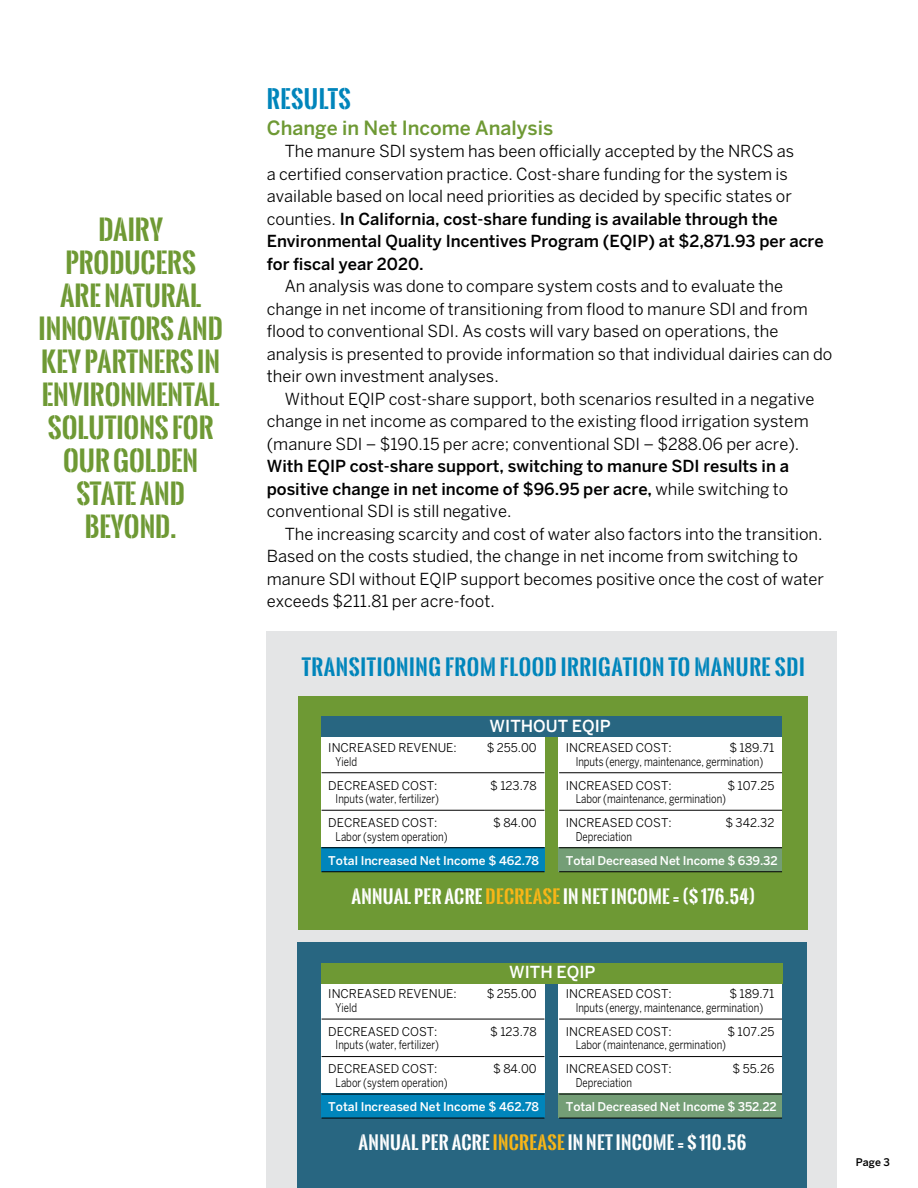
<style>
.page{position:relative;width:918px;height:1188px;background:#fff}
.page>*{position:absolute;margin:0;border:0;box-sizing:border-box;transform-origin:0 0}
.t1{font:700 27px/33px "Oswald Stencil";color:#6e9934;text-align:center}
.SubHead{font:700 24px "Oswald Stencil";letter-spacing:.02em;color:#0085bb}
.SubHead-2{font:700 21.3px "Oswald Stencil";letter-spacing:.03em;color:#0085bb}
.Small_subusb{font:500 19.5px "Benton Sans F";color:#6e9934}
.SubHead-3{font:700 18px "Oswald Stencil";letter-spacing:.02em;color:#fff}
.Body{font:16.5px/22.5px "Benton Sans F";color:#000}
.t2{font:500 16.5px "Benton Sans F";color:#fff}
.TableText{font:12px "Benton Sans F";color:#000;scale:.8 1}
.TableText-2{font:12px "Benton Sans F";color:#000}
.TableText-3{font:500 12px "Benton Sans F";letter-spacing:-.005em;color:#fff}
.t3{font:500 10.5px "Benton Sans F";color:#000}
.s1{font-weight:500}
.s2{color:#f9b617}
</style>
<div class="page">
<div style="left:267px;top:632px;width:570px;height:556px;background:#e4e5e6"></div>
<div style="left:297px;top:943px;width:510px;height:245px;background:#286681"></div>
<div style="left:322px;top:983px;width:223px;height:135px;background:#fff"></div>
<div style="left:559px;top:983px;width:223px;height:135px;background:#fff"></div>
<div style="left:559px;top:1093px;width:223px;height:25px;background:#749e76"></div>
<div style="left:298px;top:696px;width:510px;height:234px;background:#6e9934"></div>
<div style="left:322px;top:1093px;width:223px;height:25px;background:#0085bb"></div>
<hr style="left:322px;top:1019px;width:222px;height:1px;background:#000">
<hr style="left:322px;top:1056px;width:222px;height:1px;background:#000">
<hr style="left:322px;top:1094px;width:222px;height:1px;background:#000">
<hr style="left:322px;top:1118px;width:222px;height:1px;background:#000">
<hr style="left:559px;top:1019px;width:223px;height:1px;background:#000">
<hr style="left:559px;top:1056px;width:223px;height:1px;background:#000">
<hr style="left:559px;top:1094px;width:223px;height:1px;background:#000">
<hr style="left:559px;top:1118px;width:223px;height:1px;background:#000">
<div style="left:322px;top:737px;width:223px;height:135px;background:#fff"></div>
<div style="left:559px;top:737px;width:223px;height:135px;background:#fff"></div>
<div style="left:559px;top:847px;width:223px;height:25px;background:#749e76"></div>
<div style="left:322px;top:847px;width:223px;height:25px;background:#0085bb"></div>
<hr style="left:322px;top:772px;width:222px;height:1px;background:#000">
<hr style="left:322px;top:810px;width:222px;height:1px;background:#000">
<hr style="left:322px;top:847px;width:222px;height:1px;background:#000">
<hr style="left:322px;top:871px;width:222px;height:1px;background:#000">
<hr style="left:559px;top:772px;width:223px;height:1px;background:#000">
<hr style="left:559px;top:810px;width:223px;height:1px;background:#000">
<hr style="left:559px;top:847px;width:223px;height:1px;background:#000">
<hr style="left:559px;top:871px;width:223px;height:1px;background:#000">
<div style="left:322px;top:717px;width:460px;height:20px;background:#286681"></div>
<div style="left:322px;top:963px;width:461px;height:21px;background:#6e9934"></div>
<p class="t1" style="left:39px;top:212px;width:186px">DAIRY<br>PRODUCERS<br>ARE NATURAL<br>INNOVATORS AND<br>KEY PARTNERS IN<br>ENVIRONMENTAL<br>SOLUTIONS FOR<br>OUR GOLDEN<br>STATE AND<br>BEYOND.</p>
<p class="SubHead" style="left:267px;top:81px;width:86px">RESULTS</p>
<p class="Small_subusb" style="left:267px;top:116px;width:288px">Change in Net Income Analysis</p>
<p class="Body" style="left:267px;top:140px;width:559px;text-indent:18px">The manure SDI system has been officially accepted by the NRCS as<br>a certified conservation practice. Cost-share funding for the system is available based on local need priorities as decided by specific states or counties. <span class="s1">In California, cost-share funding is available through the Environmental Quality Incentives Program (EQIP) at $2,871.93 per acre for fiscal year 2020.</span></p>
<p class="Body" style="left:267px;top:275px;width:567px;text-indent:18px">An analysis was done to compare system costs and to evaluate the change in net income of transitioning from flood to manure SDI and from flood to conventional SDI. As costs will vary based on operations, the analysis is presented to provide information so that individual dairies can do their own investment analyses.</p>
<p class="Body" style="left:267px;top:388px;width:549px;text-indent:18px">Without EQIP cost-share support, both scenarios resulted in a negative change in net income as compared to the existing flood irrigation system (manure SDI – $190.15 per acre; conventional SDI – $288.06 per acre).<br><span class="s1">With EQIP cost-share support, switching to manure SDI results in a positive change in net income of $96.95 per acre,</span> while switching to conventional SDI is still negative.</p>
<p class="Body" style="left:267px;top:523px;width:559px;text-indent:18px">The increasing scarcity and cost of water also factors into the transition.<br>Based on the costs studied, the change in net income from switching to manure SDI without EQIP support becomes positive once the cost of water exceeds $211.81 per acre-foot.</p>
<p class="SubHead-2" style="left:302px;top:651px;width:505px">TRANSITIONING FROM FLOOD IRRIGATION TO MANURE SDI</p>
<p class="t2" style="left:490px;top:716px;width:123px">WITHOUT EQIP</p>
<p class="TableText-2" style="left:328px;top:741px;width:130px">INCREASED REVENUE:</p>
<p class="TableText-2" style="left:487px;top:741px;width:52px">$ 255.00</p>
<p class="TableText" style="left:336px;top:754px;width:28px">Yield</p>
<p class="TableText-2" style="left:328px;top:778px;width:111px">DECREASED COST:</p>
<p class="TableText-2" style="left:490px;top:778px;width:48px">$ 123.78</p>
<p class="TableText" style="left:336px;top:792px;width:131px">Inputs (water, fertilizer)</p>
<p class="TableText-2" style="left:328px;top:816px;width:111px">DECREASED COST:</p>
<p class="TableText-2" style="left:493px;top:816px;width:45px">$ 84.00</p>
<p class="TableText" style="left:336px;top:829px;width:141px">Labor (system operation)</p>
<p class="TableText-3" style="left:328px;top:853px;width:212px">Total Increased Net Income $ 462.78</p>
<p class="TableText-2" style="left:566px;top:741px;width:107px">INCREASED COST:</p>
<p class="TableText-2" style="left:729px;top:741px;width:46px">$ 189.71</p>
<p class="TableText" style="left:576px;top:754px;width:236px">Inputs (energy, maintenance, germination)</p>
<p class="TableText-2" style="left:566px;top:778px;width:107px">INCREASED COST:</p>
<p class="TableText-2" style="left:727px;top:778px;width:49px">$ 107.25</p>
<p class="TableText" style="left:576px;top:792px;width:190px">Labor (maintenance, germination)</p>
<p class="TableText-2" style="left:566px;top:816px;width:107px">INCREASED COST:</p>
<p class="TableText-2" style="left:725px;top:816px;width:50px">$ 342.32</p>
<p class="TableText" style="left:576px;top:829px;width:72px">Depreciation</p>
<p class="TableText-3" style="left:566px;top:853px;width:213px">Total Decreased Net Income $ 639.32</p>
<p class="SubHead-3" style="left:351px;top:883px;width:405px">ANNUAL PER ACRE <span class="s2">DECREASE</span> IN NET INCOME = ($ 176.54)</p>
<p class="t2" style="left:509px;top:962px;width:88px">WITH EQIP</p>
<p class="TableText-2" style="left:328px;top:987px;width:130px">INCREASED REVENUE:</p>
<p class="TableText-2" style="left:487px;top:987px;width:52px">$ 255.00</p>
<p class="TableText" style="left:336px;top:1001px;width:28px">Yield</p>
<p class="TableText-2" style="left:328px;top:1025px;width:111px">DECREASED COST:</p>
<p class="TableText-2" style="left:490px;top:1025px;width:48px">$ 123.78</p>
<p class="TableText" style="left:336px;top:1038px;width:131px">Inputs (water, fertilizer)</p>
<p class="TableText-2" style="left:328px;top:1062px;width:111px">DECREASED COST:</p>
<p class="TableText-2" style="left:493px;top:1062px;width:45px">$ 84.00</p>
<p class="TableText" style="left:336px;top:1076px;width:141px">Labor (system operation)</p>
<p class="TableText-3" style="left:328px;top:1100px;width:212px">Total Increased Net Income $ 462.78</p>
<p class="TableText-2" style="left:566px;top:987px;width:107px">INCREASED COST:</p>
<p class="TableText-2" style="left:729px;top:987px;width:46px">$ 189.71</p>
<p class="TableText" style="left:576px;top:1001px;width:236px">Inputs (energy, maintenance, germination)</p>
<p class="TableText-2" style="left:566px;top:1025px;width:107px">INCREASED COST:</p>
<p class="TableText-2" style="left:727px;top:1025px;width:49px">$ 107.25</p>
<p class="TableText" style="left:576px;top:1038px;width:190px">Labor (maintenance, germination)</p>
<p class="TableText-2" style="left:566px;top:1062px;width:107px">INCREASED COST:</p>
<p class="TableText-2" style="left:733px;top:1062px;width:43px">$ 55.26</p>
<p class="TableText" style="left:576px;top:1076px;width:72px">Depreciation</p>
<p class="TableText-3" style="left:566px;top:1100px;width:212px">Total Decreased Net Income $ 352.22</p>
<p class="SubHead-3" style="left:359px;top:1129px;width:389px">ANNUAL PER ACRE <span class="s2">INCREASE</span> IN NET INCOME = $ 110.56</p>
<p class="t3" style="left:856px;top:1156px;width:35px">Page 3</p>
</div>
